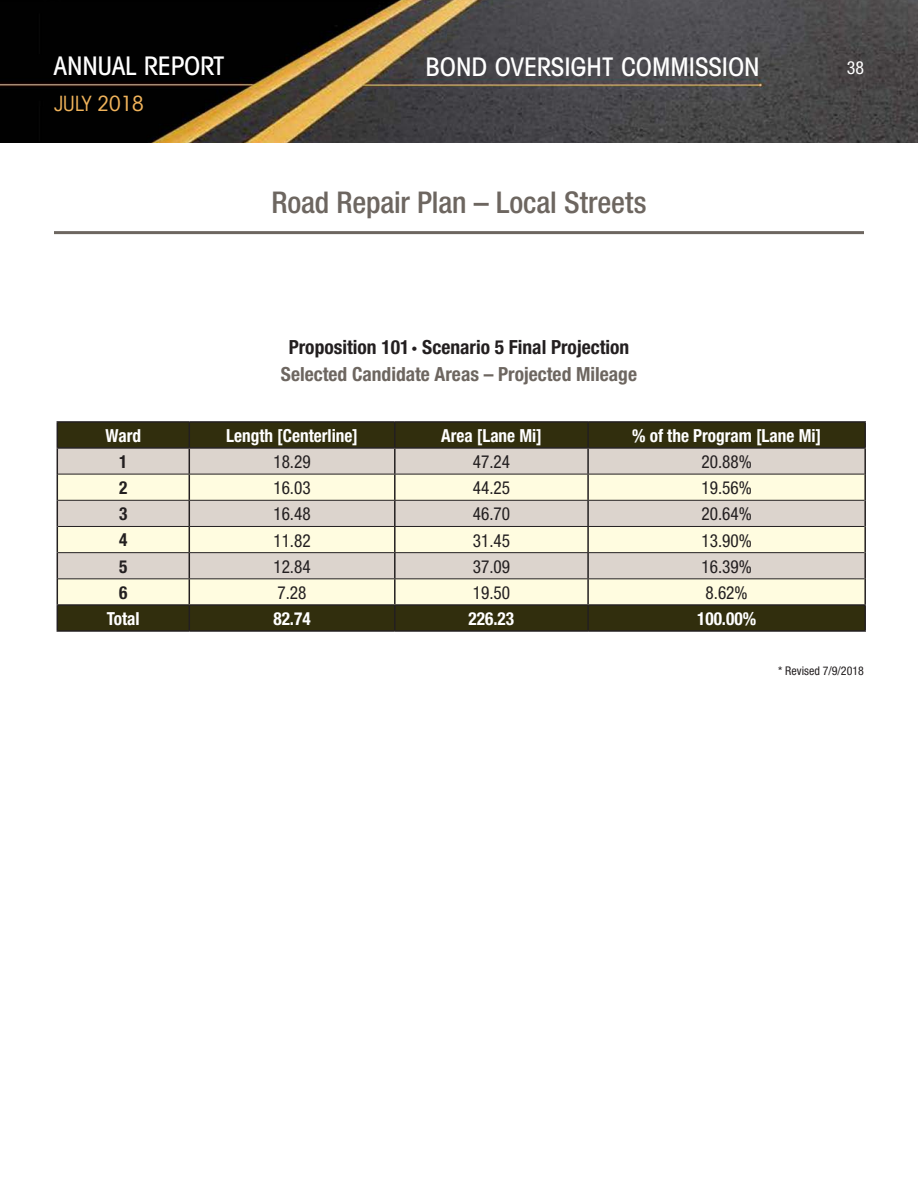
<style>
.page{position:relative;width:918px;height:1188px;background:#fff}
.page>*{position:absolute;margin:0;border:0;box-sizing:border-box;transform-origin:0 0}
.t1{font:500 condensed 30px "Helvetica Neue";letter-spacing:-.005em;color:#6d6660}
.t2{font:500 condensed 25.5px "Avant Garde IT Cby BT";color:#fff}
.t3{font:condensed 21px "Avant Garde IT Cby BT";color:#f0b35b}
.t4{font:700 condensed 19.5px/27px "Helvetica Neue";color:#6d6660;text-align:center}
.t5{font:condensed 18px "Helvetica Neue";color:#231f20;scale:.96 1}
.t6{font:700 condensed 18px "Helvetica Neue";color:#fff;scale:.96 1}
.t7{font:700 condensed 18px "Helvetica Neue";color:#231f20;scale:.96 1}
.t8{font:condensed 18px "Helvetica Neue";color:#fff}
.t9{font:condensed 12px "Helvetica Neue";color:#231f20}
.s1{color:#231f20}
.s2{font-weight:400;font-size:12px;color:#231f20}
</style>
<div class="page">
<img style="left:0;top:0;width:918px;height:143px">
<div style="left:58px;top:423px;width:806px;height:207px;background:#312e0d"></div>
<div style="left:58px;top:449px;width:806px;height:25px;background:#dcd4cd"></div>
<svg style="left:58px;top:475px;width:806px;height:129px;background:#efead7"></svg>
<hr style="left:57px;top:421px;width:132px;height:2px;background:#231f20">
<hr style="left:189px;top:421px;width:206px;height:2px;background:#231f20">
<hr style="left:395px;top:421px;width:193px;height:2px;background:#231f20">
<hr style="left:394px;top:423px;width:2px;height:24px;background:#231f20">
<hr style="left:588px;top:421px;width:278px;height:2px;background:#231f20">
<hr style="left:587px;top:423px;width:2px;height:24px;background:#231f20">
<hr style="left:864px;top:423px;width:2px;height:24px;background:#231f20">
<hr style="left:57px;top:447px;width:132px;height:2px;background:#231f20">
<hr style="left:189px;top:447px;width:206px;height:2px;background:#231f20">
<hr style="left:395px;top:447px;width:193px;height:2px;background:#231f20">
<hr style="left:394px;top:449px;width:2px;height:25px;background:#231f20">
<hr style="left:588px;top:447px;width:278px;height:2px;background:#231f20">
<hr style="left:587px;top:449px;width:2px;height:25px;background:#231f20">
<hr style="left:864px;top:449px;width:2px;height:25px;background:#231f20">
<hr style="left:394px;top:474px;width:2px;height:26px;background:#231f20">
<hr style="left:587px;top:474px;width:2px;height:26px;background:#231f20">
<hr style="left:864px;top:474px;width:2px;height:26px;background:#231f20">
<hr style="left:394px;top:501px;width:2px;height:25px;background:#231f20">
<hr style="left:587px;top:501px;width:2px;height:25px;background:#231f20">
<hr style="left:864px;top:500px;width:2px;height:26px;background:#231f20">
<hr style="left:394px;top:527px;width:2px;height:25px;background:#231f20">
<hr style="left:587px;top:527px;width:2px;height:25px;background:#231f20">
<hr style="left:864px;top:526px;width:2px;height:27px;background:#231f20">
<hr style="left:394px;top:553px;width:2px;height:25px;background:#231f20">
<hr style="left:587px;top:553px;width:2px;height:25px;background:#231f20">
<hr style="left:864px;top:553px;width:2px;height:26px;background:#231f20">
<hr style="left:394px;top:579px;width:2px;height:25px;background:#231f20">
<hr style="left:587px;top:579px;width:2px;height:25px;background:#231f20">
<hr style="left:864px;top:579px;width:2px;height:25px;background:#231f20">
<hr style="left:57px;top:604px;width:132px;height:2px;background:#231f20">
<svg style="left:57px;top:423px;width:1px;height:207px"></svg>
<hr style="left:189px;top:604px;width:206px;height:2px;background:#231f20">
<svg style="left:189px;top:423px;width:1px;height:207px"></svg>
<hr style="left:395px;top:604px;width:193px;height:2px;background:#231f20">
<hr style="left:394px;top:606px;width:2px;height:24px;background:#231f20">
<hr style="left:588px;top:604px;width:278px;height:2px;background:#231f20">
<hr style="left:587px;top:606px;width:2px;height:24px;background:#231f20">
<hr style="left:864px;top:606px;width:2px;height:24px;background:#231f20">
<hr style="left:57px;top:630px;width:132px;height:2px;background:#231f20">
<hr style="left:189px;top:630px;width:206px;height:2px;background:#231f20">
<hr style="left:395px;top:630px;width:193px;height:2px;background:#231f20">
<hr style="left:588px;top:630px;width:278px;height:2px;background:#231f20">
<hr style="left:58px;top:474px;width:131px;height:1px;background:#231f20">
<hr style="left:189px;top:474px;width:206px;height:1px;background:#231f20">
<hr style="left:395px;top:474px;width:193px;height:1px;background:#231f20">
<hr style="left:588px;top:474px;width:276px;height:1px;background:#231f20">
<hr style="left:58px;top:578px;width:131px;height:1px;background:#231f20">
<hr style="left:189px;top:578px;width:206px;height:1px;background:#231f20">
<hr style="left:395px;top:578px;width:193px;height:1px;background:#231f20">
<hr style="left:588px;top:578px;width:276px;height:1px;background:#231f20">
<hr style="left:58px;top:500px;width:131px;height:1px;background:#231f20">
<hr style="left:189px;top:500px;width:206px;height:1px;background:#231f20">
<hr style="left:395px;top:500px;width:193px;height:1px;background:#231f20">
<hr style="left:588px;top:500px;width:276px;height:1px;background:#231f20">
<hr style="left:58px;top:526px;width:131px;height:1px;background:#231f20">
<hr style="left:189px;top:526px;width:206px;height:1px;background:#231f20">
<hr style="left:395px;top:526px;width:193px;height:1px;background:#231f20">
<hr style="left:588px;top:526px;width:276px;height:1px;background:#231f20">
<hr style="left:58px;top:552px;width:131px;height:1px;background:#231f20">
<hr style="left:189px;top:552px;width:206px;height:1px;background:#231f20">
<hr style="left:395px;top:552px;width:193px;height:1px;background:#231f20">
<hr style="left:588px;top:552px;width:276px;height:1px;background:#231f20">
<hr style="left:54px;top:231px;width:810px;height:3px;background:#6d6660">
<h2 class="t2" style="left:54px;top:51px;width:172px">ANNUAL REPORT</h2>
<h2 class="t2" style="left:426px;top:51px;width:336px">BOND OVERSIGHT COMMISSION</h2>
<p class="t3" style="left:54px;top:91px;width:91px">JULY 2018</p>
<h1 class="t1" style="left:272px;top:184px;width:376px">Road Repair Plan – Local Streets</h1>
<p class="t8" style="left:847px;top:58px;width:19px">38</p>
<p class="t4" style="left:281px;top:334px;width:358px"><span class="s1">Proposition 101</span> <span class="s2">•</span> <span class="s1">Scenario 5 Final Projection<br></span>Selected Candidate Areas – Projected Mileage</p>
<p class="t6" style="left:106px;top:425px;width:39px">Ward</p>
<p class="t6" style="left:226px;top:425px;width:139px">Length [Centerline]</p>
<p class="t6" style="left:441px;top:425px;width:106px">Area [Lane Mi]</p>
<p class="t6" style="left:632px;top:425px;width:198px">% of the Program [Lane Mi]</p>
<p class="t7" style="left:119px;top:451px;width:10px">1</p>
<p class="t5" style="left:273px;top:451px;width:40px">18.29</p>
<p class="t5" style="left:473px;top:451px;width:40px">47.24</p>
<p class="t5" style="left:701px;top:451px;width:54px">20.88%</p>
<p class="t7" style="left:119px;top:477px;width:10px">2</p>
<p class="t5" style="left:273px;top:478px;width:40px">16.03</p>
<p class="t5" style="left:473px;top:478px;width:40px">44.25</p>
<p class="t5" style="left:701px;top:478px;width:54px">19.56%</p>
<p class="t7" style="left:119px;top:503px;width:10px">3</p>
<p class="t5" style="left:273px;top:504px;width:40px">16.48</p>
<p class="t5" style="left:473px;top:504px;width:40px">46.70</p>
<p class="t5" style="left:701px;top:504px;width:54px">20.64%</p>
<p class="t7" style="left:119px;top:529px;width:10px">4</p>
<p class="t5" style="left:273px;top:530px;width:40px">11.82</p>
<p class="t5" style="left:473px;top:530px;width:40px">31.45</p>
<p class="t5" style="left:701px;top:530px;width:54px">13.90%</p>
<p class="t7" style="left:119px;top:555px;width:10px">5</p>
<p class="t5" style="left:273px;top:556px;width:40px">12.84</p>
<p class="t5" style="left:473px;top:556px;width:40px">37.09</p>
<p class="t5" style="left:701px;top:556px;width:54px">16.39%</p>
<p class="t7" style="left:119px;top:582px;width:10px">6</p>
<p class="t5" style="left:278px;top:582px;width:32px">7.28</p>
<p class="t5" style="left:473px;top:582px;width:40px">19.50</p>
<p class="t5" style="left:706px;top:582px;width:45px">8.62%</p>
<p class="t6" style="left:107px;top:608px;width:36px">Total</p>
<p class="t6" style="left:273px;top:608px;width:40px">82.74</p>
<p class="t6" style="left:469px;top:608px;width:49px">226.23</p>
<p class="t6" style="left:697px;top:608px;width:63px">100.00%</p>
<p class="t9" style="left:778px;top:664px;width:87px">* Revised 7/9/2018</p>
</div>
